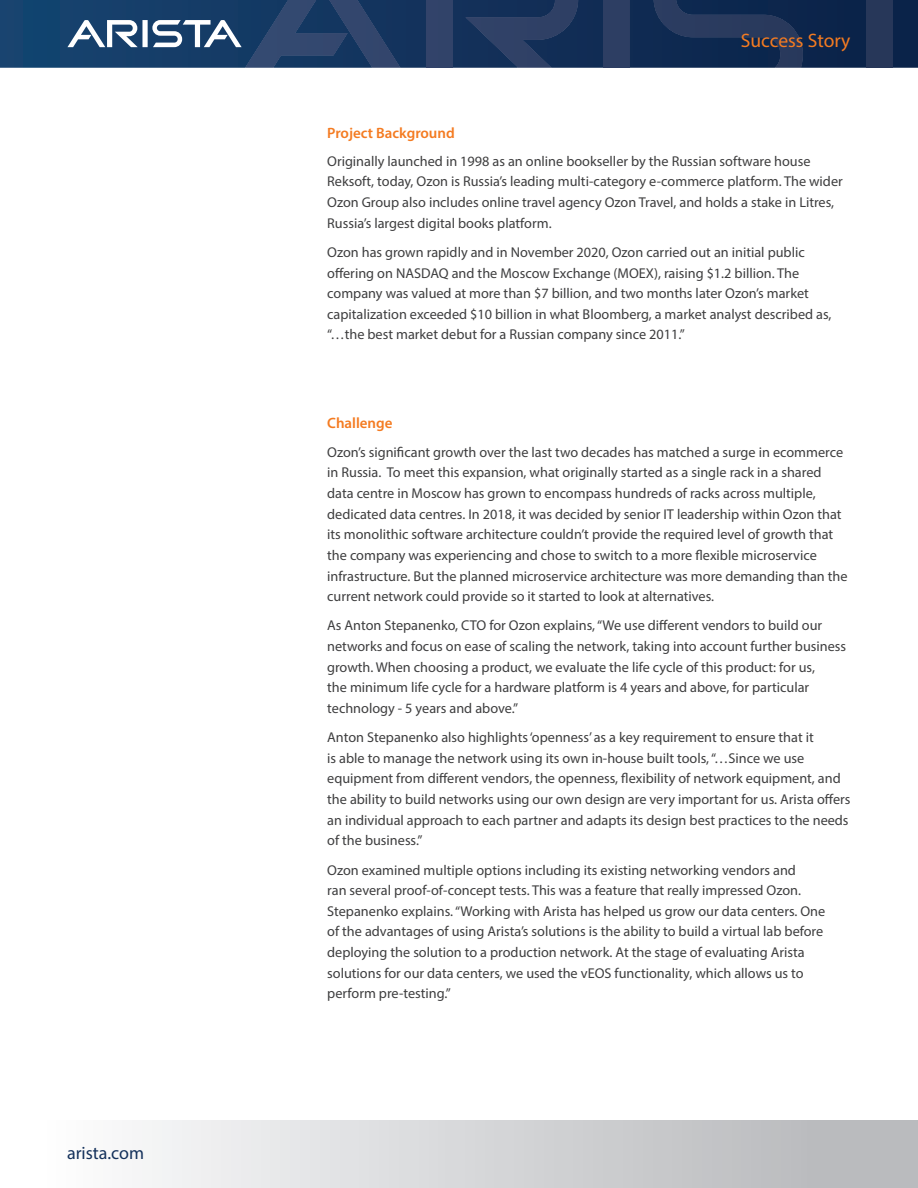
<style>
.page{position:relative;width:918px;height:1188px;background:#fff}
.page>*{position:absolute;margin:0;border:0;box-sizing:border-box;transform-origin:0 0}
.t1{font:19.5px "Myriad Pro";color:#f47b21}
.t2{font:18px "Myriad Pro";color:#14315b}
.Main_body_text{font:600 15px "Myriad Pro";color:#f47b21}
.Main_body_text-2{font:14.25px/20.7px "Myriad Pro";color:#3e3e3f}
</style>
<div class="page">
<svg style="left:0;top:0;width:918px;height:68px;background:#103059"></svg>
<div style="left:426px;top:0;width:26px;height:68px;background:#314369"></div>
<svg style="left:465px;top:0;width:113px;height:68px;background:#20375e"></svg>
<svg style="left:67px;top:0;width:333px;height:68px;background:#2f4e75"></svg>
<div style="left:604px;top:0;width:26px;height:68px;background:#2d3e63"></div>
<svg style="left:654px;top:0;width:149px;height:68px;background:#182f55"></svg>
<div style="left:867px;top:0;width:26px;height:68px;background:#273759"></div>
<div style="left:0;top:1120px;width:918px;height:68px;background:linear-gradient(to right,#fff,#b3b4b7)"></div>
<p class="t2" style="left:67px;top:1142px;width:79px">arista.com</p>
<p class="t1" style="left:741px;top:29px;width:111px">Success Story</p>
<p class="Main_body_text" style="left:327px;top:124px;width:129px">Project Background</p>
<p class="Main_body_text-2" style="left:327px;top:150px;width:517px">Originally launched in 1998 as an online bookseller by the Russian software house Reksoft, today, Ozon is Russia’s leading multi-category e-commerce platform. The wider Ozon Group also includes online travel agency Ozon Travel, and holds a stake in Litres, Russia’s largest digital books platform.</p>
<p class="Main_body_text-2" style="left:327px;top:242px;width:506px">Ozon has grown rapidly and in November 2020, Ozon carried out an initial public offering on NASDAQ and the Moscow Exchange (MOEX), raising $1.2 billion. The company was valued at more than $7 billion, and two months later Ozon’s market capitalization exceeded $10 billion in what Bloomberg, a market analyst described as, “…the best market debut for a Russian company since 2011.”</p>
<p class="Main_body_text" style="left:327px;top:413px;width:67px">Challenge</p>
<p class="Main_body_text-2" style="left:327px;top:441px;width:522px">Ozon’s significant growth over the last two decades has matched a surge in ecommerce in Russia. To meet this expansion, what originally started as a single rack in a shared data centre in Moscow has grown to encompass hundreds of racks across multiple, dedicated data centres. In 2018, it was decided by senior IT leadership within Ozon that its monolithic software architecture couldn’t provide the required level of growth that the company was experiencing and chose to switch to a more flexible microservice infrastructure. But the planned microservice architecture was more demanding than the current network could provide so it started to look at alternatives.</p>
<p class="Main_body_text-2" style="left:327px;top:615px;width:520px">As Anton Stepanenko, CTO for Ozon explains, “We use different vendors to build our networks and focus on ease of scaling the network, taking into account further business growth. When choosing a product, we evaluate the life cycle of this product: for us,<br>the minimum life cycle for a hardware platform is 4 years and above, for particular technology - 5 years and above.”</p>
<p class="Main_body_text-2" style="left:327px;top:727px;width:525px">Anton Stepanenko also highlights ‘openness’ as a key requirement to ensure that it<br>is able to manage the network using its own in-house built tools, “…Since we use equipment from different vendors, the openness, flexibility of network equipment, and the ability to build networks using our own design are very important for us. Arista offers an individual approach to each partner and adapts its design best practices to the needs of the business.”</p>
<p class="Main_body_text-2" style="left:327px;top:859px;width:500px">Ozon examined multiple options including its existing networking vendors and<br>ran several proof-of-concept tests. This was a feature that really impressed Ozon.<br>Stepanenko explains. “Working with Arista has helped us grow our data centers. One of the advantages of using Arista’s solutions is the ability to build a virtual lab before deploying the solution to a production network. At the stage of evaluating Arista solutions for our data centers, we used the vEOS functionality, which allows us to perform pre-testing.”</p>
</div>
